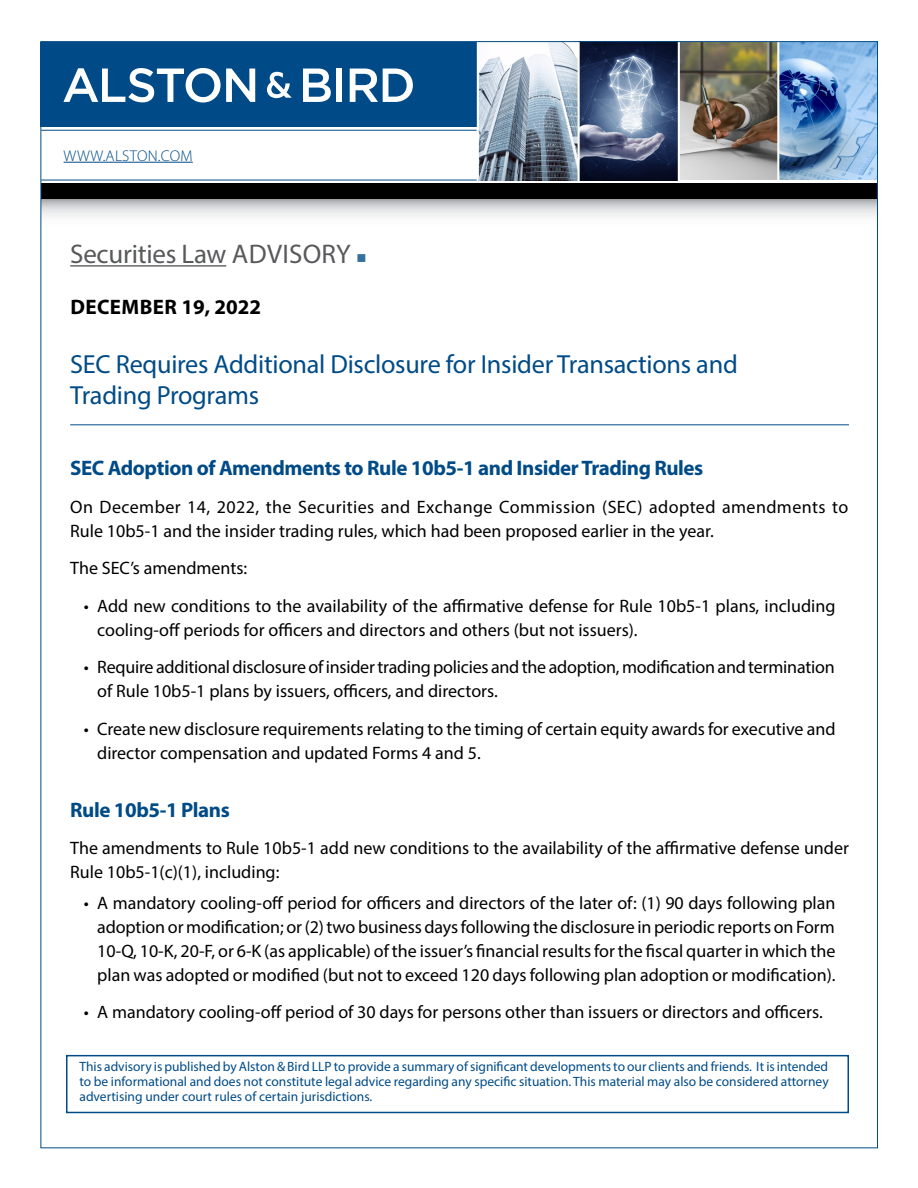
<style>
.page{position:relative;width:918px;height:1188px;background:#fff}
.page>*{position:absolute;margin:0;border:0;box-sizing:border-box;transform-origin:0 0}
.t1{font:27px "Myriad Pro";letter-spacing:-.01em;color:#58595b}
.t2{font:26.25px/31.5px "Myriad Pro";letter-spacing:-.01em;color:#004b87}
.t3{font:700 21px "Myriad Pro";letter-spacing:-.02em;color:#004b87}
.t4{font:700 21px "Myriad Pro";letter-spacing:.02em;color:#000}
.t5{font:18px/24px "Myriad Pro";color:#000}
.t6{font:300 15.6px "Myriad Pro";letter-spacing:.02em;color:#004b87}
.Body_Text{font:13.5px/15px "Myriad Pro";color:#004b87;text-align:justify}
.s1{color:#336f9f}
</style>
<div class="page">
<svg style="left:42px;top:199px;width:834px;height:17px"></svg>
<div style="left:40px;top:42px;width:836px;height:85px;background:#004b87"></div>
<hr style="left:41px;top:130px;width:436px;height:1px;background:#004b87">
<hr style="left:41px;top:180px;width:436px;height:1px;background:#004b87">
<div style="left:41px;top:183px;width:837px;height:16px;background:#000"></div>
<img style="left:479px;top:43px;width:397px;height:137px">
<hr style="left:578px;top:42px;width:2px;height:139px;background:#fff">
<hr style="left:678px;top:42px;width:2px;height:139px;background:#fff">
<hr style="left:777px;top:42px;width:2px;height:139px;background:#fff">
<hr style="left:477px;top:41px;width:2px;height:139px;background:#fff">
<svg style="left:63px;top:68px;width:192px;height:35px"></svg>
<svg style="left:267px;top:72px;width:25px;height:26px"></svg>
<svg style="left:303px;top:69px;width:28px;height:33px"></svg>
<div style="left:336px;top:69px;width:6px;height:33px;background:#fff"></div>
<svg style="left:350px;top:69px;width:63px;height:33px"></svg>
<hr style="left:64px;top:162px;width:129px;height:1px;background:#004b87">
<div style="left:66px;top:1055px;width:783px;height:58px;border:2px solid #004b87"></div>
<hr style="left:70px;top:265px;width:156px;height:2px;background:#58595b">
<hr style="left:70px;top:424px;width:779px;height:1px;background:#004b87">
<p class="t6" style="left:64px;top:146px;width:131px">WWW.ALSTON.COM</p>
<h1 class="t1" style="left:70px;top:237px;width:298px">Securities Law ADVISORY <span class="s1">■</span></h1>
<p class="t4" style="left:70px;top:293px;width:192px">DECEMBER 19, 2022</p>
<h2 class="t2" style="left:70px;top:348px;width:669px">SEC Requires Additional Disclosure for Insider Transactions and<br>Trading Programs</h2>
<p class="t3" style="left:70px;top:455px;width:635px">SEC Adoption of Amendments to Rule 10b5-1 and Insider Trading Rules</p>
<p class="t5" style="left:70px;top:495px;width:780px">On December 14, 2022, the Securities and Exchange Commission (SEC) adopted amendments to<br>Rule 10b5-1 and the insider trading rules, which had been proposed earlier in the year.</p>
<p class="t5" style="left:70px;top:556px;width:179px">The SEC’s amendments:</p>
<p class="t5" style="left:97px;top:594px;width:740px;text-indent:-14px">• Add new conditions to the availability of the affirmative defense for Rule 10b5-1 plans, including cooling-off periods for officers and directors and others (but not issuers).</p>
<p class="t5" style="left:97px;top:655px;width:739px;text-indent:-14px">• Require additional disclosure of insider trading policies and the adoption, modification and termination of Rule 10b5-1 plans by issuers, officers, and directors.</p>
<p class="t5" style="left:97px;top:717px;width:740px;text-indent:-14px">• Create new disclosure requirements relating to the timing of certain equity awards for executive and director compensation and updated Forms 4 and 5.</p>
<p class="t3" style="left:70px;top:796px;width:161px">Rule 10b5-1 Plans</p>
<p class="t5" style="left:70px;top:836px;width:780px">The amendments to Rule 10b5-1 add new conditions to the availability of the affirmative defense under<br>Rule 10b5-1(c)(1), including:</p>
<p class="t5" style="left:97px;top:891px;width:740px;text-align:justify;text-indent:-14px">• A mandatory cooling-off period for officers and directors of the later of: (1) 90 days following plan adoption or modification; or (2) two business days following the disclosure in periodic reports on Form 10-Q, 10-K, 20-F, or 6-K (as applicable) of the issuer’s financial results for the fiscal quarter in which the plan was adopted or modified (but not to exceed 120 days following plan adoption or modification).</p>
<p class="t5" style="left:84px;top:1000px;width:741px">• A mandatory cooling-off period of 30 days for persons other than issuers or directors and officers.</p>
<p class="Body_Text" style="left:80px;top:1059px;width:751px">This advisory is published by Alston &amp; Bird LLP to provide a summary of significant developments to our clients and friends. It is intended to be informational and does not constitute legal advice regarding any specific situation. This material may also be considered attorney advertising under court rules of certain jurisdictions.</p>
</div>
